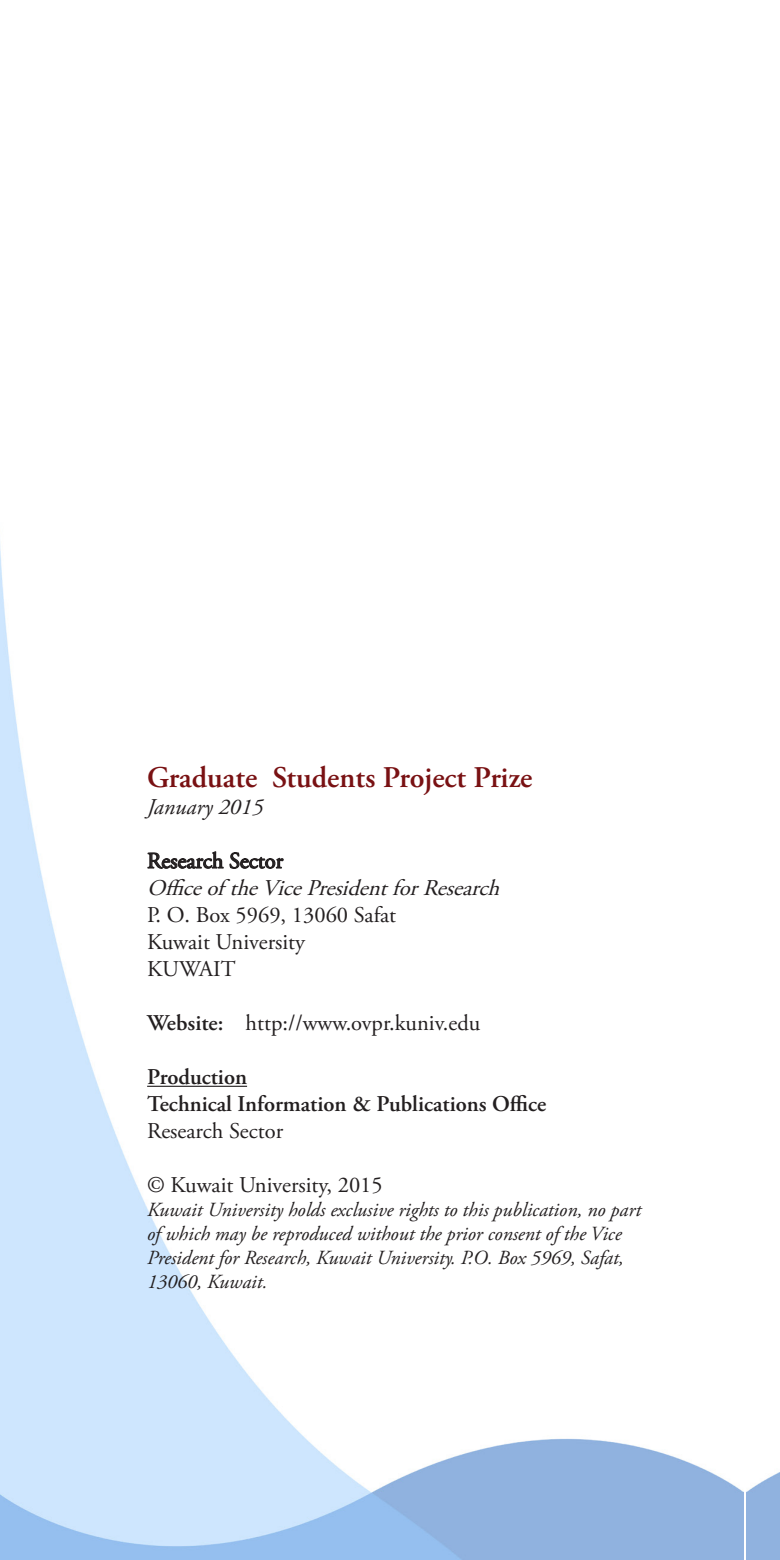
<style>
.page{position:relative;width:780px;height:1560px;background:#fff}
.page>*{position:absolute;margin:0;border:0;box-sizing:border-box;transform-origin:0 0}
.t1{font:600 30px "Adobe Garamond Pro";color:#791113}
.t2{font:22.5px "Adobe Garamond Pro";color:#231f20}
.t3{font:600 22.5px "Adobe Garamond Pro";color:#231f20}
.t4{font:italic 22.5px "Adobe Garamond Pro";color:#231f20}
.t5{font:italic 22.5px "Adobe Garamond Pro";color:#231f20}
.t6{font:italic 20px/24px "Adobe Garamond Pro";color:#231f20}
.s1{font-weight:600}
</style>
<div class="page">
<img style="left:0;top:544px;width:743px;height:1015px">
<img style="left:746px;top:1472px;width:34px;height:87px">
<hr style="left:147px;top:1085px;width:100px;height:1px;background:#231f20">
<svg style="left:147px;top:786px;width:76px;height:153px"></svg>
<svg style="left:229px;top:851px;width:55px;height:18px"></svg>
<p class="t1" style="left:147px;top:760px;width:387px">Graduate Students Project Prize</p>
<p class="t5" style="left:147px;top:793px;width:118px">January 2015</p>
<p class="t2" style="left:147px;top:847px;width:137px">Research Sector</p>
<p class="t4" style="left:147px;top:874px;width:361px">Officeof theVicePresidentforResearch</p>
<p class="t2" style="left:147px;top:901px;width:250px">P. O. Box 5969, 13060 Safat</p>
<p class="t2" style="left:147px;top:928px;width:159px">Kuwait University</p>
<p class="t2" style="left:147px;top:955px;width:90px">KUWAIT</p>
<p class="t2" style="left:147px;top:1009px;width:334px"><span class="s1">Website:</span> http://www.ovpr.kuniv.edu</p>
<p class="t3" style="left:147px;top:1063px;width:101px">Production</p>
<p class="t3" style="left:147px;top:1090px;width:401px">Technical Information &amp; Publications Office</p>
<p class="t2" style="left:147px;top:1117px;width:137px">Research Sector</p>
<p class="t2" style="left:147px;top:1171px;width:237px">© Kuwait University, 2015</p>
<p class="t6" style="left:147px;top:1198px;width:495px">Kuwait University holds exclusive rights to this publication, no part of which may be reproduced without the prior consent of the Vice President for Research, Kuwait University. P.O. Box 5969, Safat, 13060, Kuwait.</p>
</div>
